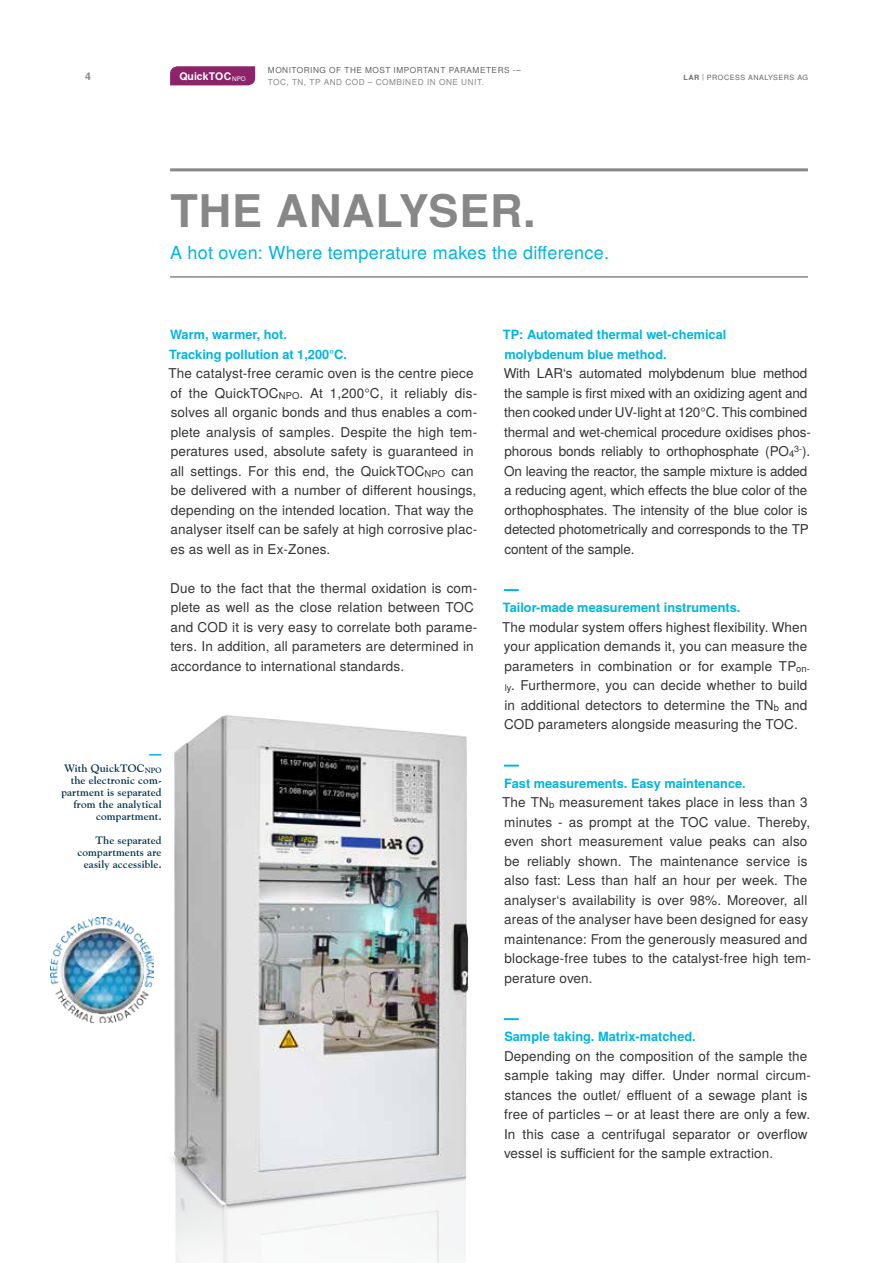
<style>
.page{position:relative;width:893px;height:1263px;background:#fff}
.page>*{position:absolute;margin:0;border:0;box-sizing:border-box;transform-origin:0 0}
._00_Headline{font:700 45px "Te X Gyre Heros";letter-spacing:.02em;color:#878787}
._01_Subheadline{font:18px "Te X Gyre Heros";letter-spacing:.015em;color:#00b5dd}
._03_Copy{font:13.5px/19.5px "Te X Gyre Heros";letter-spacing:.01em;color:#333332}
._03_ZwHead_Linien{font:700 12.75px/19.5px "Te X Gyre Heros";color:#00b5dd}
._03_ZwHead_ohne_Lini{font:700 12.75px/19.5px "Te X Gyre Heros";color:#00b5dd}
._04_BU_neu{font:700 10.8px/12px "Goudy Old Style BT";letter-spacing:.015em;color:#00324a;text-align:right}
.t1{font:700 10.5px "Te X Gyre Heros";color:#fff}
.t2{font:700 10.5px "Te X Gyre Heros";color:#878787}
._03_Copy-2{font:8.85px "Te X Gyre Heros";color:#333332}
.t3{font:8.25px "Te X Gyre Heros";letter-spacing:.065em;color:#646363}
.t4{font:8.25px "Te X Gyre Heros";letter-spacing:.065em;color:#878787}
.t5{font:7.2px "Te X Gyre Heros";letter-spacing:.075em;color:#646363}
.s1{font-weight:400;font-size:6.3px}
.s2{font-weight:700;color:#706f6f}
.s3{color:#706f6f}
.s4{font-size:9.45px}
.s5{font-size:13.5px}
.s6{font-size:7.5px}
.s7{font-family:"Arial"}
</style>
<div class="page">
<svg style="left:170px;top:66px;width:85px;height:19px;background:#8f2a6d"></svg>
<hr style="left:170px;top:168px;width:638px;height:3px;background:#878787">
<hr style="left:170px;top:276px;width:638px;height:2px;background:#878787">
<img style="left:171px;top:715px;width:298px;height:548px">
<img style="left:51px;top:918px;width:103px;height:104px">
<svg style="left:504px;top:589px;width:15px;height:2px"></svg>
<svg style="left:504px;top:765px;width:15px;height:2px"></svg>
<svg style="left:504px;top:1018px;width:15px;height:2px"></svg>
<p class="t2" style="left:85px;top:68px;width:7px">4</p>
<p class="t1" style="left:179px;top:68px;width:68px">QuickTOC<span class="s1">NPO</span></p>
<p class="t3" style="left:268px;top:64px;width:254px">MONITORING OF THE MOST IMPORTANT PARAMETERS -–</p>
<p class="t4" style="left:268px;top:76px;width:218px">TOC, TN, TP AND COD – COMBINED IN ONE UNIT.</p>
<p class="_00_Headline" style="left:170px;top:176px;width:367px">THE ANALYSER.</p>
<p class="_01_Subheadline" style="left:170px;top:238px;width:440px">A hot oven: Where temperature makes the difference.</p>
<p class="t5" style="left:683px;top:72px;width:126px"><span class="s2">LAR</span> <span class="s3">|</span> PROCESS ANALYSERS AG</p>
<p class="_03_ZwHead_Linien" style="left:169px;top:324px;width:179px">Warm, warmer, hot.<br>Tracking pollution at 1,200°C.</p>
<p class="_03_Copy" style="left:168px;top:363px;width:310px">The catalyst-free ceramic oven is the centre piece of the QuickTOC<span class="s4">NPO</span>. At 1,200°C, it reliably dis&shy;solves all organic bonds and thus enables a com&shy;plete analysis of samples. Despite the high tem&shy;peratures used, absolute safety is gu aranteed in all settings. For this end, the QuickTOC<span class="s4">NPO</span> can be delivered with a number of different housings, depending on the intended location. That way the analyser itself can be safely at high corrosive plac&shy;es as well as in Ex-Zones.</p>
<p class="_03_Copy" style="left:170px;top:577px;width:308px">Due to the fact that the thermal oxidation is com&shy;plete as well as the close relation between TOC and COD it is very easy to correlate both parame&shy;ters. In addition, all parameters are determined in accordance to international standards.</p>
<p class="_03_ZwHead_ohne_Lini" style="left:503px;top:324px;width:225px">TP: Automated thermal wet-chemical molybdenum blue method.</p>
<p class="_03_Copy" style="left:504px;top:363px;width:309px">With LAR‘s automated molybdenum blue method the sample is first mixed with an oxidizing agent and then cooked under UV-light at 120°C. This combined thermal and wet-chemical procedure oxidises phos&shy;phorous bonds reliably to orthophosphate (PO<span class="s4">4</span></p>
<p class="_03_Copy-2" style="left:794px;top:442px;width:17px">3-<span class="s5">).</span></p>
<p class="_03_Copy" style="left:504px;top:460px;width:306px;text-align:justify">On leaving the reactor, the sample mixture is added a reducing agent, which effects the blue color of the orthophosphates. The intensity of the blue color is detected photometrically and corresponds to the TP content of the sample.</p>
<p class="_03_ZwHead_Linien" style="left:503px;top:597px;width:239px">Tailor-made measurement instruments.</p>
<p class="_03_Copy" style="left:502px;top:616px;width:309px">The modular system offers highest flexibility. When your application demands it, you can measure the parameters in combination or for example TP<span class="s4">on&shy;ly</span>. Furthermore, you can decide whether to build in additional detectors to determine the TN<span class="s4">b</span> and COD parameters alongside measuring the TOC.</p>
<p class="_04_BU_neu" style="left:61px;top:762px;width:102px">With QuickTOC<span class="s6">NPO </span>the electronic com&shy;partment is separated from the analytical compartment.</p>
<p class="_04_BU_neu" style="left:77px;top:834px;width:86px">The separated compartments are easily accessible.</p>
<p class="_03_ZwHead_Linien" style="left:504px;top:773px;width:243px">Fast measurements. Easy maintenance.</p>
<p class="_03_Copy" style="left:502px;top:792px;width:310px">The TN<span class="s4">b</span> measurement takes place in less than 3 minutes - as prompt at the TOC value. Thereby, even short measurement value peaks can also be reliably shown. The maintenance service is also fast: Less than half an hour per week. The analyser‘s availability is over 98%. Moreover, all areas of the analyser have been designed for easy maintenance: From the generously measured and blockage-free tubes to the catalyst-free high tem&shy;perature oven.</p>
<p class="_03_ZwHead_Linien" style="left:504px;top:1026px;width:193px">Sample taking. Matrix-matched.</p>
<p class="_03_Copy" style="left:504px;top:1045px;width:308px">Depending on the composition of the sample the sample taking may differ. Under normal circum&shy;stances the outlet/ effluent of a sewage plant is free of particles – or at least there are only a few.<br>In this case a centrifugal separator or overflow vessel is su<span class="s7">ff</span>icient for the sample extraction.</p>
</div>
